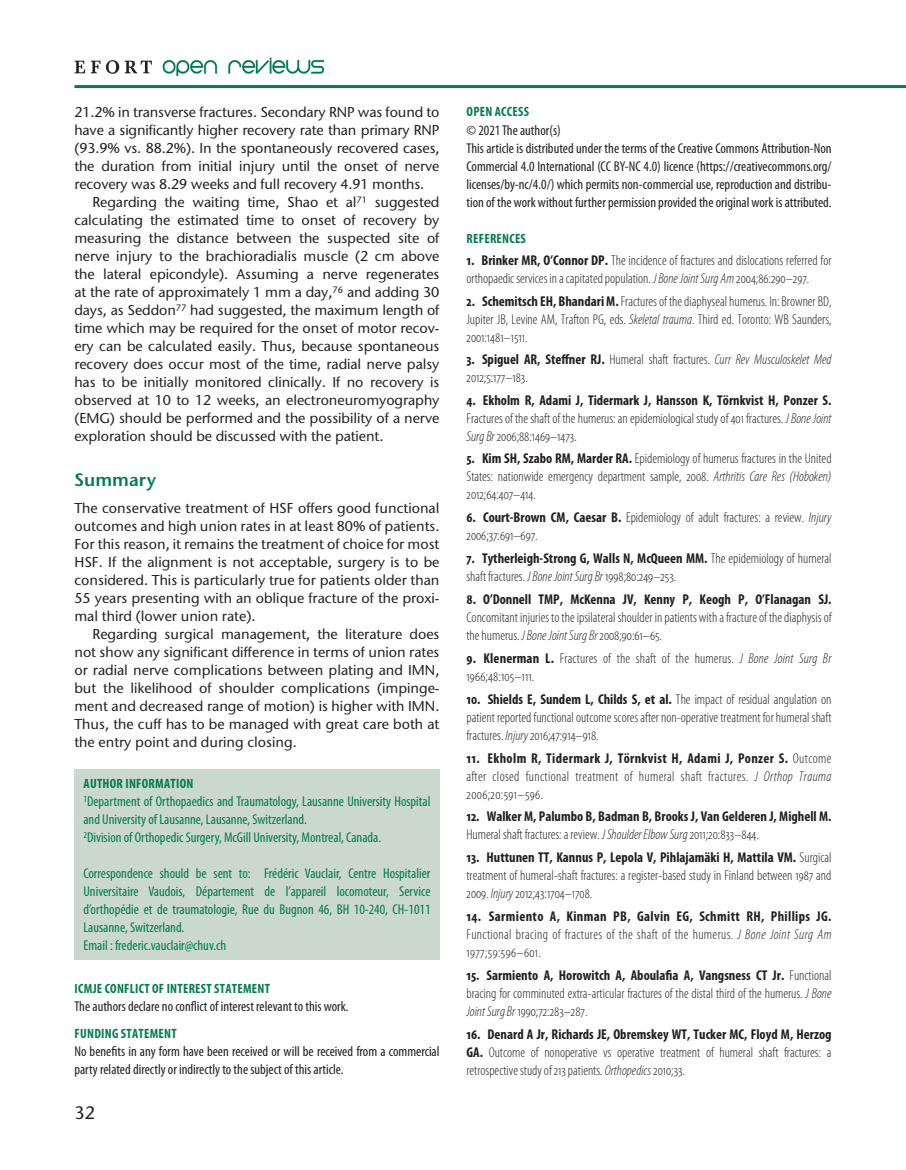
<style>
.page{position:relative;width:906px;height:1170px;background:#fff}
.page>*{position:absolute;margin:0;border:0;box-sizing:border-box;transform-origin:0 0}
.t1{font:600 18px "Stone Sans ITC Pro";color:#077a4e}
.t2{font:500 18px "Stone Sans ITC Pro";color:#231f20}
.t3{font:300 condensed 14.25px/18px "Myriad Pro";color:#231f20;text-align:justify}
.t4{font:500 14.25px/18px "Stone Sans ITC Pro";letter-spacing:-.005em;color:#231f20;text-align:justify}
.t5{font:condensed 14.25px/18px "Myriad Pro";color:#231f20}
.t6{font:condensed 14.25px/18px "Myriad Pro";color:#077a4e}
.t7{font:700 condensed 14.25px/18px "Myriad Pro";color:#231f20}
.t8{font:700 condensed 13.5px "Myriad Pro";letter-spacing:.02em;color:#077a4e}
.s1{font-weight:700}
.s2{font-style:italic}
.s3{font-weight:300}
.s4{font-weight:300;font-style:italic}
</style>
<div class="page">
<img style="left:74px;top:57px;width:250px;height:19px">
<hr style="left:74px;top:85px;width:832px;height:3px;background:#077a4e">
<div style="left:74px;top:768px;width:365px;height:191px;background:#cad8cd"></div>
<p class="t4" style="left:74px;top:103px;width:366px">21.2% in transverse fractures. Secondary RNP was found to have a significantly higher recovery rate than primary RNP (93.9% vs. 88.2%). In the spontaneously recovered cases, the duration from initial injury until the onset of nerve recovery was 8.29 weeks and full recovery 4.91 months.</p>
<p class="t4" style="left:74px;top:193px;width:366px;text-indent:18px">Regarding the waiting time, Shao et al<sup>71</sup> suggested calculating the estimated time to onset of recovery by measuring the distance between the suspected site of nerve injury to the brachioradialis muscle (2 cm above the lateral epicondyle). Assuming a nerve regenerates at the rate of approximately 1 mm a day,<sup>76</sup> and adding 30 days, as Seddon<sup>77</sup> had suggested, the maximum length of time which may be required for the onset of motor recov&shy;ery can be calculated easily. Thus, because spontaneous recovery does occur most of the time, radial nerve palsy has to be initially monitored clinically. If no recovery is observed at 10 to 12 weeks, an electroneuromyography (EMG) should be performed and the possibility of a nerve exploration should be discussed with the patient.</p>
<p class="t1" style="left:74px;top:468px;width:83px">Summary</p>
<p class="t4" style="left:74px;top:499px;width:366px">The conservative treatment of HSF offers good functional outcomes and high union rates in at least 80% of patients.<br>For this reason, it remains the treatment of choice for most HSF. If the alignment is not acceptable, surgery is to be considered. This is particularly true for patients older than 55 years presenting with an oblique fracture of the proxi&shy;mal third (lower union rate).</p>
<p class="t4" style="left:74px;top:625px;width:366px;text-indent:18px">Regarding surgical management, the literature does not show any significant difference in terms of union rates or radial nerve complications between plating and IMN, but the likelihood of shoulder complications (impinge&shy;ment and decreased range of motion) is higher with IMN.<br>Thus, the cuff has to be managed with great care both at the entry point and during closing.</p>
<p class="t8" style="left:84px;top:775px;width:111px">Author Information</p>
<p class="t6" style="left:83px;top:792px;width:348px"><sup>1</sup>Department of Orthopaedics and Traumatology, Lausanne University Hospital and University of Lausanne, Lausanne, Switzerland.<br><sup>2</sup>Division of Orthopedic Surgery, McGill University, Montreal, Canada.</p>
<p class="t6" style="left:83px;top:864px;width:348px">Correspondence should be sent to: Frédéric Vauclair, Centre Hospitalier Universitaire Vaudois, Département de l’appareil locomoteur, Service d’orthopédie et de traumatologie, Rue du Bugnon 46, BH 10-240, CH-1011<br>Lausanne, Switzerland.<br>Email : frederic.vauclair@chuv.ch</p>
<p class="t8" style="left:75px;top:980px;width:197px">ICMJE Conflict of interest statement</p>
<p class="t5" style="left:74px;top:997px;width:276px">The authors declare no conflict of interest relevant to this work.</p>
<p class="t8" style="left:75px;top:1025px;width:104px">Funding statement</p>
<p class="t5" style="left:74px;top:1042px;width:366px">No benefits in any form have been received or will be received from a commercial party related directly or indirectly to the subject of this article.</p>
<p class="t2" style="left:74px;top:1101px;width:22px">32</p>
<p class="t8" style="left:466px;top:103px;width:64px">Open access</p>
<p class="t5" style="left:466px;top:121px;width:366px">© 2021 The author(s)<br>This article is distributed under the terms of the Creative Commons Attribution-Non Commercial 4.0 International (CC BY-NC 4.0) licence (https://creativecommons.org/ licenses/by-nc/4.0/) which permits non-commercial use, reproduction and distribu&shy;tion of the work without further permission provided the original work is attributed.</p>
<p class="t8" style="left:466px;top:229px;width:61px">References</p>
<p class="t3" style="left:466px;top:252px;width:366px"><span class="s1">1. Brinker MR, O’Connor DP.</span> The incidence of fractures and dislocations referred for orthopaedic services in a capitated population. <span class="s2">J Bone Joint Surg Am</span> 2004;86:290–297.</p>
<p class="t3" style="left:466px;top:292px;width:366px"><span class="s1">2. Schemitsch EH, Bhandari M.</span> Fractures of the diaphyseal humerus. In: Browner BD, Jupiter JB, Levine AM, Trafton PG, eds. <span class="s2">Skeletal trauma</span>. Third ed. Toronto: WB Saunders, 2001:1481–1511.</p>
<p class="t3" style="left:466px;top:351px;width:366px"><span class="s1">3. Spiguel AR, Steffner RJ.</span> Humeral shaft fractures. <span class="s2">Curr Rev Musculoskelet Med<br></span>2012;5:177–183.</p>
<p class="t3" style="left:466px;top:391px;width:366px"><span class="s1">4. Ekholm R, Adami J, Tidermark J, Hansson K, Törnkvist H, Ponzer S.<br></span>Fractures of the shaft of the humerus: an epidemiological study of 401 fractures. <span class="s2">J Bone Joint Surg Br</span> 2006;88:1469–1473.</p>
<p class="t3" style="left:466px;top:450px;width:366px"><span class="s1">5. Kim SH, Szabo RM, Marder RA.</span> Epidemiology of humerus fractures in the United States: nationwide emergency department sample, 2008. <span class="s2">Arthritis Care Res (Hoboken)<br></span>2012;64:407–414.</p>
<p class="t3" style="left:466px;top:508px;width:366px"><span class="s1">6. Court-Brown CM, Caesar B.</span> Epidemiology of adult fractures: a review. <span class="s2">Injury<br></span>2006;37:691–697.</p>
<p class="t3" style="left:466px;top:549px;width:366px"><span class="s1">7. Tytherleigh-Strong G, Walls N, McQueen MM.</span> The epidemiology of humeral shaft fractures. <span class="s2">J Bone Joint Surg Br</span> 1998;80:249–253.</p>
<p class="t7" style="left:466px;top:589px;width:366px">8. O’Donnell TMP, McKenna JV, Kenny P, Keogh P, O’Flanagan SJ.</p>
<p class="t3" style="left:466px;top:608px;width:366px">Concomitant injuries to the ipsilateral shoulder in patients with a fracture of the diaphysis of the humerus. <span class="s2">J Bone Joint Surg Br</span> 2008;90:61–65.</p>
<p class="t3" style="left:466px;top:649px;width:366px"><span class="s1">9. Klenerman L.</span> Fractures of the shaft of the humerus. <span class="s2">J Bone Joint Surg Br<br></span>1966;48:105–111.</p>
<p class="t3" style="left:466px;top:690px;width:366px"><span class="s1">10. Shields E, Sundem L, Childs S, et al.</span> The impact of residual angulation on patient reported functional outcome scores after non-operative treatment for humeral shaft fractures. <span class="s2">Injury</span> 2016;47:914–918.</p>
<p class="t3" style="left:466px;top:749px;width:366px"><span class="s1">11. Ekholm R, Tidermark J, Törnkvist H, Adami J, Ponzer S.</span> Outcome after closed functional treatment of humeral shaft fractures. <span class="s2">J Orthop Trauma </span>2006;20:591–596.</p>
<p class="t7" style="left:466px;top:807px;width:366px">12. Walker M, Palumbo B, Badman B, Brooks J, Van Gelderen J, Mighell M.<br><span class="s3">Humeral shaft fractures: a review.</span> <span class="s4">J Shoulder Elbow Surg</span> <span class="s3">2011;20:833–844.</span></p>
<p class="t3" style="left:466px;top:848px;width:366px"><span class="s1">13. Huttunen TT, Kannus P, Lepola V, Pihlajamäki H, Mattila VM.</span> Surgical treatment of humeral-shaft fractures: a register-based study in Finland between 1987 and 2009. <span class="s2">Injury</span> 2012;43:1704–1708.</p>
<p class="t3" style="left:466px;top:907px;width:366px"><span class="s1">14. Sarmiento A, Kinman PB, Galvin EG, Schmitt RH, Phillips JG.<br></span>Functional bracing of fractures of the shaft of the humerus. <span class="s2">J Bone Joint Surg Am </span>1977;59:596–601.</p>
<p class="t3" style="left:466px;top:966px;width:366px"><span class="s1">15. Sarmiento A, Horowitch A, Aboulafia A, Vangsness CT Jr.</span> Functional bracing for comminuted extra-articular fractures of the distal third of the humerus. <span class="s2">J Bone Joint Surg Br</span> 1990;72:283–287.</p>
<p class="t3" style="left:466px;top:1025px;width:366px"><span class="s1">16. Denard A Jr, Richards JE, Obremskey WT, Tucker MC, Floyd M, Herzog GA.</span> Outcome of nonoperative vs operative treatment of humeral shaft fractures: a retrospective study of 213 patients. <span class="s2">Orthopedics</span> 2010;33.</p>
</div>
